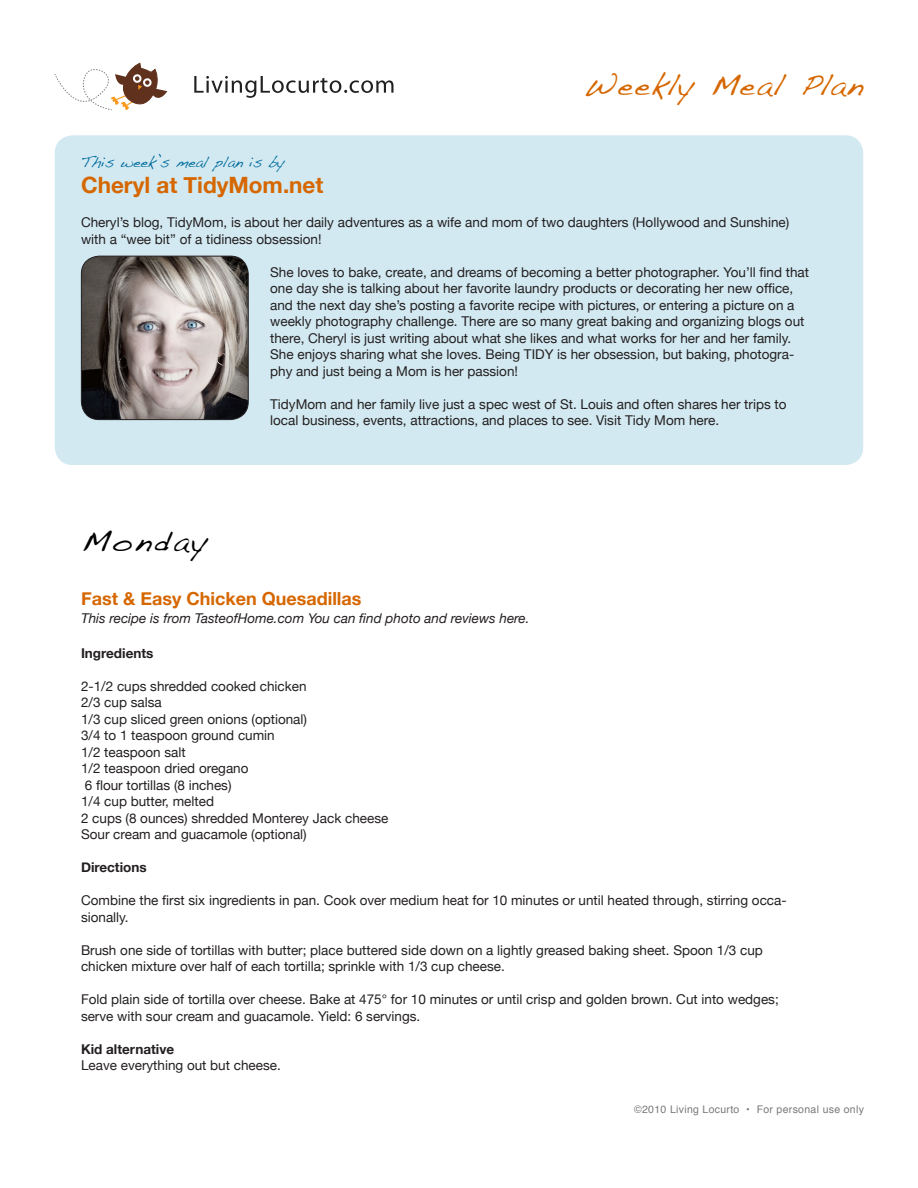
<style>
.page{position:relative;width:918px;height:1188px;background:#fff}
.page>*{position:absolute;margin:0;border:0;box-sizing:border-box;transform-origin:0 0}
.t1{font:30px "Handwriting Dakota";letter-spacing:.05em;color:#d66700;scale:1.05 1}
.t2{font:30px "Handwriting Dakota";letter-spacing:.1em;color:#000;scale:1.05 1}
.t3{font:700 22.5px "Helvetica Neue";color:#d66700}
.t4{font:700 18px "Helvetica Neue";color:#d66700}
.t5{font:15px "Handwriting Dakota";color:#006c9d}
.t6{font:13.5px/16.5px "Helvetica Neue";color:#231f20}
.t7{font:italic 13.5px "Helvetica Neue";color:#231f20}
.t8{font:700 13.5px "Helvetica Neue";color:#231f20}
.t9{font:10.5px "Helvetica";letter-spacing:.03em;color:#797a7d}
</style>
<div class="page">
<div style="left:55px;top:135px;width:808px;height:330px;background:#d2e9f1;border-radius:18px"></div>
<img style="left:81px;top:256px;width:167px;height:164px">
<div style="left:81px;top:256px;width:168px;height:164px;border:1px solid #231f20;border-radius:18px"></div>
<svg style="left:194px;top:76px;width:199px;height:22px"></svg>
<svg style="left:54px;top:63px;width:113px;height:48px"></svg>
<h1 class="t1" style="left:583px;top:63px;width:268px">Weekly Meal Plan</h1>
<p class="t5" style="left:81px;top:151px;width:205px">This week’s meal plan is by</p>
<h2 class="t3" style="left:81px;top:176px;width:244px">Cheryl at TidyMom.net</h2>
<p class="t6" style="left:81px;top:215px;width:710px">Cheryl’s blog, TidyMom, is about her daily adventures as a wife and mom of two daughters (Hollywood and Sunshine) with a “wee bit” of a tidiness obsession!</p>
<p class="t6" style="left:270px;top:263px;width:540px">She loves to bake, create, and dreams of becoming a better photographer. You’ll find that one day she is talking about her favorite laundry products or decorating her new office, and the next day she’s posting a favorite recipe with pictures, or entering a picture on a weekly photography challenge. There are so many great baking and organizing blogs out there, Cheryl is just writing about what she likes and what works for her and her family.<br>She enjoys sharing what she loves. Being TIDY is her obsession, but baking, photogra&shy;phy and just being a Mom is her passion!</p>
<p class="t6" style="left:270px;top:397px;width:518px">TidyMom and her family live just a spec west of St. Louis and often shares her trips to local business, events, attractions, and places to see. Visit Tidy Mom here.</p>
<h1 class="t2" style="left:81px;top:519px;width:121px">Monday</h1>
<h3 class="t4" style="left:81px;top:592px;width:282px">Fast &amp; Easy Chicken Quesadillas</h3>
<p class="t7" style="left:81px;top:610px;width:450px">This recipe is from TasteofHome.com You can find photo and reviews here.</p>
<p class="t8" style="left:81px;top:648px;width:74px">Ingredients</p>
<p class="t6" style="left:81px;top:679px;width:309px">2-1/2 cups shredded cooked chicken<br>2/3 cup salsa<br>1/3 cup sliced green onions (optional)<br>3/4 to 1 teaspoon ground cumin<br>1/2 teaspoon salt<br>1/2 teaspoon dried oregano<br>6 flour tortillas (8 inches)<br>1/4 cup butter, melted<br>2 cups (8 ounces) shredded Monterey Jack cheese<br>Sour cream and guacamole (optional)</p>
<p class="t8" style="left:81px;top:862px;width:67px">Directions</p>
<p class="t6" style="left:81px;top:892px;width:707px">Combine the first six ingredients in pan. Cook over medium heat for 10 minutes or until heated through, stirring occa&shy;sionally.</p>
<p class="t6" style="left:81px;top:943px;width:683px">Brush one side of tortillas with butter; place buttered side down on a lightly greased baking sheet. Spoon 1/3 cup chicken mixture over half of each tortilla; sprinkle with 1/3 cup cheese.</p>
<p class="t6" style="left:81px;top:991px;width:699px">Fold plain side of tortilla over cheese. Bake at 475° for 10 minutes or until crisp and golden brown. Cut into wedges; serve with sour cream and guacamole. Yield: 6 servings.</p>
<p class="t8" style="left:81px;top:1044px;width:95px">Kid alternative</p>
<p class="t6" style="left:81px;top:1058px;width:201px">Leave everything out but cheese.</p>
<p class="t9" style="left:634px;top:1102px;width:231px">©2010 Living Locurto • For personal use only</p>
</div>
